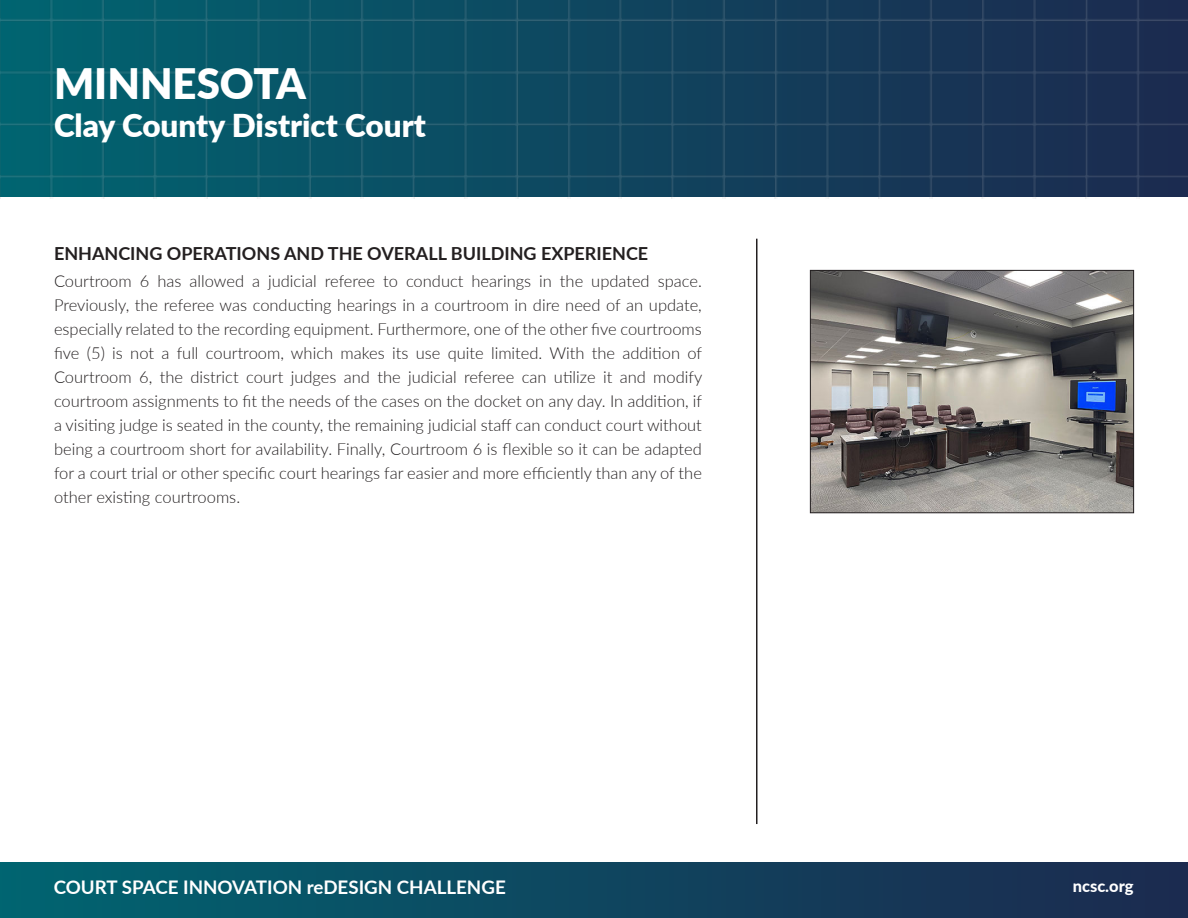
<style>
.page{position:relative;width:1188px;height:918px;background:#fff}
.page>*{position:absolute;margin:0;border:0;box-sizing:border-box;transform-origin:0 0}
.t1{font:900 42px "Lato";color:#fff}
.t2{font:900 31.5px "Lato";color:#fff}
.t3{font:700 18.75px "Lato";color:#fff}
.t4{font:700 18px "Lato";color:#231f20}
.body_para{font:300 16.5px/24px "Lato";color:#231f20;text-align:justify}
.t5{font:800 16.5px "Lato";color:#fff}
</style>
<div class="page">
<img style="left:0;top:0;width:1188px;height:198px">
<div style="left:0;top:862px;width:1188px;height:56px;background:linear-gradient(to right,#006470,#1c294e)"></div>
<hr style="left:756px;top:239px;width:2px;height:585px;background:#231f20">
<img style="left:812px;top:272px;width:320px;height:239px">
<div style="left:810px;top:270px;width:324px;height:243px;border:1px solid #231f20"></div>
<p class="t1" style="left:54px;top:52px;width:253px">MINNESOTA</p>
<p class="t2" style="left:54px;top:102px;width:373px">Clay County District Court</p>
<p class="t4" style="left:54px;top:240px;width:596px">ENHANCING OPERATIONS AND THE OVERALL BUILDING EXPERIENCE</p>
<p class="body_para" style="left:54px;top:268px;width:650px">Courtroom 6 has allowed a judicial referee to conduct hearings in the updated space.<br>Previously, the referee was conducting hearings in a courtroom in dire need of an update, especially related to the recording equipment. Furthermore, one of the other five courtrooms five (5) is not a full courtroom, which makes its use quite limited. With the addition of Courtroom 6, the district court judges and the judicial referee can utilize it and modify courtroom assignments to fit the needs of the cases on the docket on any day. In addition, if a visiting judge is seated in the county, the remaining judicial staff can conduct court without being a courtroom short for availability. Finally, Courtroom 6 is flexible so it can be adapted for a court trial or other specific court hearings far easier and more efficiently than any of the other existing courtrooms.</p>
<p class="t3" style="left:54px;top:873px;width:454px">COURT SPACE INNOVATION reDESIGN CHALLENGE</p>
<p class="t5" style="left:1073px;top:874px;width:63px">ncsc.org</p>
</div>
